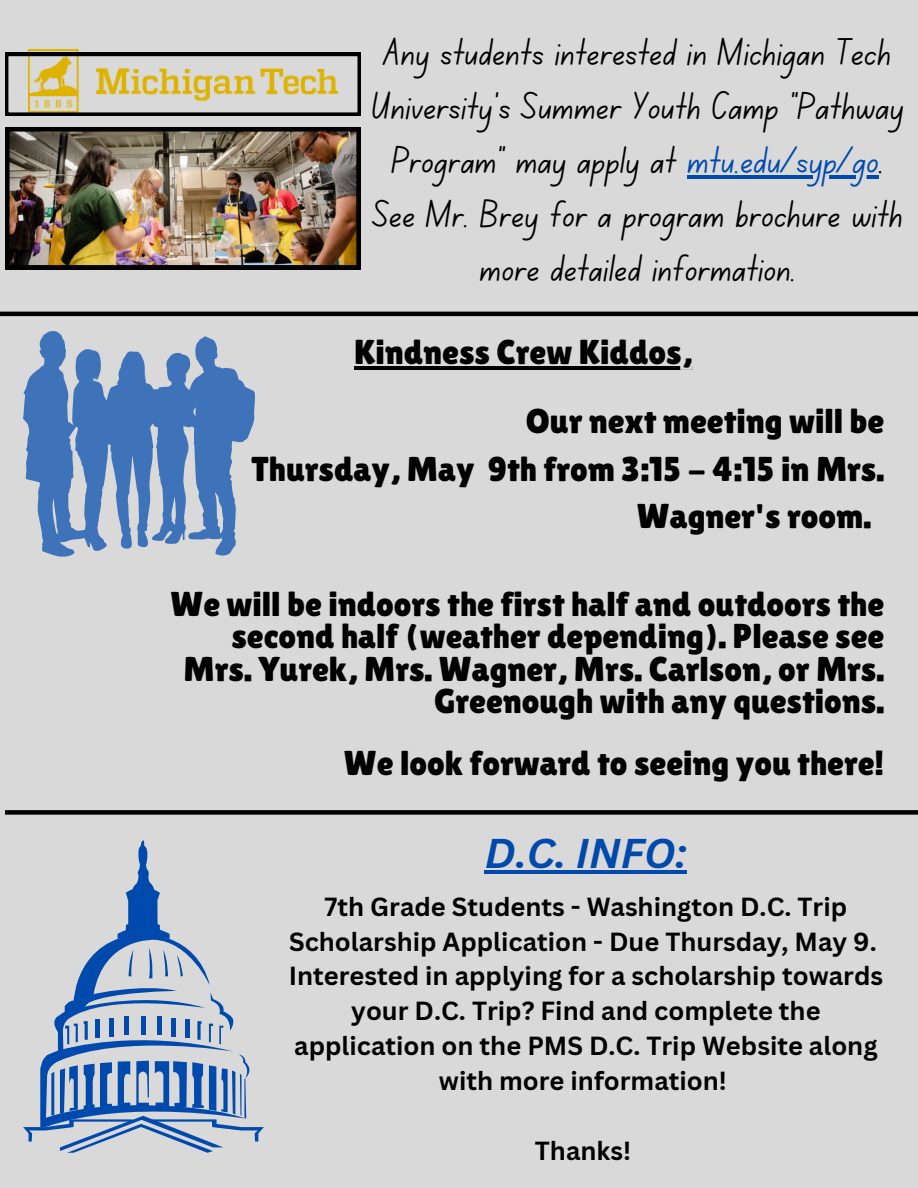
<style>
.page{position:relative;width:918px;height:1188px;background:#d9d9d9}
.page>*{position:absolute;margin:0;border:0;box-sizing:border-box;transform-origin:0 0}
.t1{font:italic 700 40.5px "Canva Sans";color:#004aad}
.t2{font:39px/54px "Canva School Font";color:#000;text-align:center}
.t3{font:34.5px/32.7px "Lilita One";color:#000;text-align:right}
.t4{font:700 25.5px/34.8px "Canva Sans";color:#000;text-align:center}
.s1{color:#004aad}
</style>
<div class="page">
<hr style="left:0;top:312px;width:918px;height:4px;background:#000">
<svg style="left:23px;top:840px;width:241px;height:313px"></svg>
<hr style="left:687px;top:175px;width:192px;height:3px;background:#004aad">
<hr style="left:485px;top:870px;width:202px;height:4px;background:#004aad">
<img style="left:5px;top:127px;width:356px;height:143px">
<img style="left:28px;top:49px;width:309px;height:4px">
<svg style="left:5px;top:53px;width:356px;height:63px"></svg>
<svg style="left:23px;top:331px;width:232px;height:226px;fill:#3e73b9"></svg>
<hr style="left:354px;top:366px;width:338px;height:3px;background:#000">
<div style="left:5px;top:810px;width:913px;height:5px;background:#000"></div>
<p class="t2" style="left:371px;top:30px;width:534px">Any students interested in Michigan Tech<br>University's Summer Youth Camp "Pathway<br>Program" may apply at <span class="s1">mtu.edu/syp/go</span>.</p>
<p class="t2" style="left:373px;top:192px;width:532px">See Mr. Brey for a program brochure with more detailed information.</p>
<p class="t3" style="left:354px;top:335px;width:340px">Kindness Crew Kiddos,</p>
<h1 class="t3" style="left:526px;top:405px;width:360px">Our next meeting will be</h1>
<h1 class="t3" style="left:252px;top:452px;width:634px">Thursday, May 9th from 3:15 - 4:15 in Mrs.</h1>
<h1 class="t3" style="left:637px;top:499px;width:236px">Wagner's room.</h1>
<p class="t3" style="left:170px;top:587px;width:715px">We will be indoors the first half and outdoors the second half (weather depending). Please see Mrs. Yurek, Mrs. Wagner, Mrs. Carlson, or Mrs.<br>Greenough with any questions.</p>
<p class="t3" style="left:344px;top:747px;width:542px">We look forward to seeing you there!</p>
<p class="t1" style="left:485px;top:825px;width:203px">D.C. INFO:</p>
<h2 class="t4" style="left:289px;top:888px;width:589px">7th Grade Students - Washington D.C. Trip<br>Scholarship Application - Due Thursday, May 9.</h2>
<p class="t4" style="left:289px;top:958px;width:596px">Interested in applying for a scholarship towards your D.C. Trip? Find and complete the application on the PMS D.C. Trip Website along with more information!</p>
<h3 class="t4" style="left:535px;top:1133px;width:98px">Thanks!</h3>
</div>
